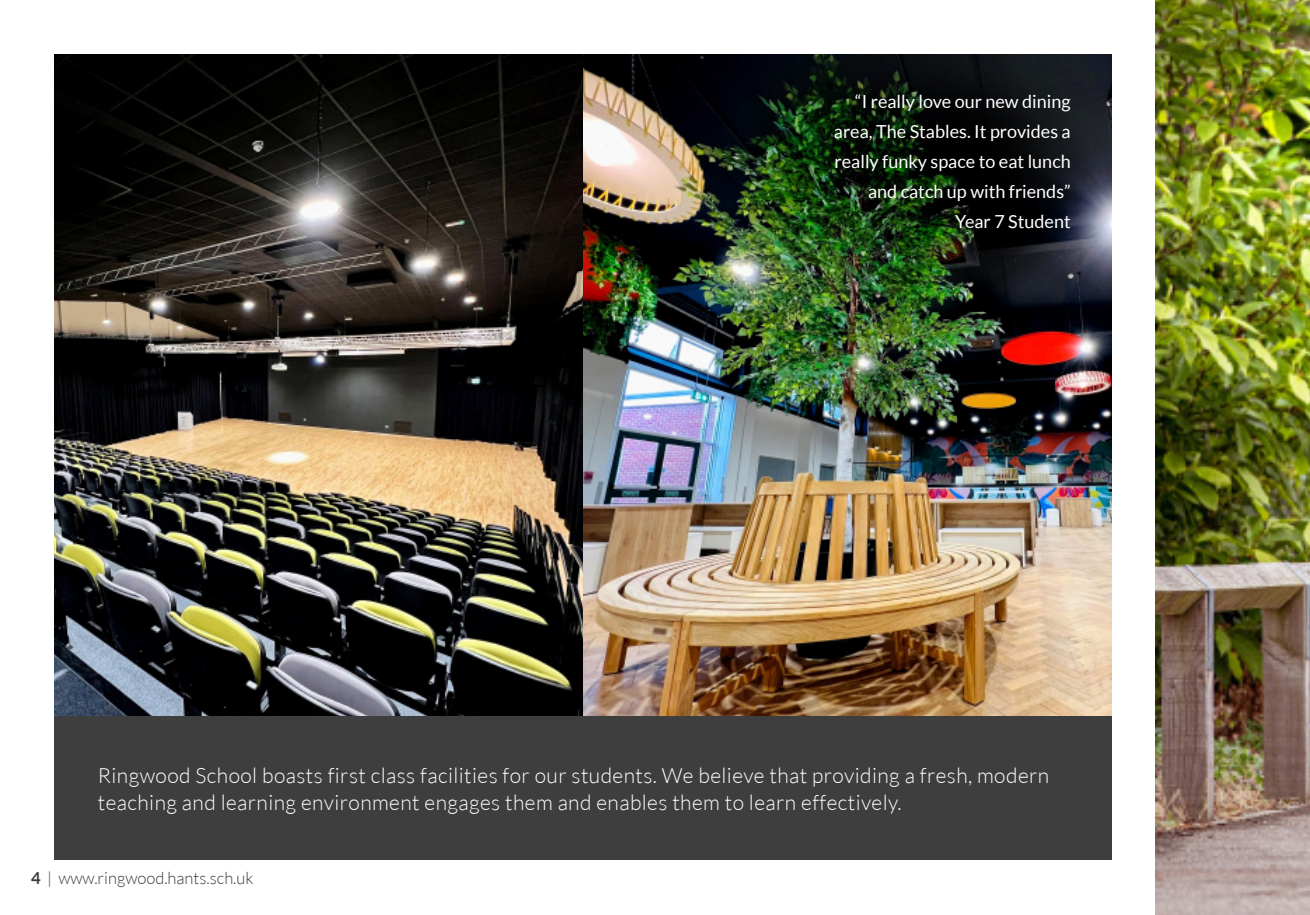
<style>
.page{position:relative;width:1310px;height:915px;background:#fff}
.page>*{position:absolute;margin:0;border:0;box-sizing:border-box;transform-origin:0 0}
.t1{font:300 21px/27px "Lato";letter-spacing:.02em;color:#fff}
.t2{font:18px/30px "Lato";color:#fff;text-align:right}
.t3{font:300 16.5px "Lato";color:#3e3e3f}
.s1{font-weight:700}
</style>
<div class="page">
<img style="left:54px;top:54px;width:1057px;height:662px">
<img style="left:1155px;top:0;width:155px;height:914px">
<div style="left:54px;top:716px;width:1057px;height:143px;background:#3e3e3f"></div>
<p class="t2" style="left:834px;top:86px;width:238px">“I really love our new dining area, The Stables. It provides a really funky space to eat lunch and catch up with friends”</p>
<p class="t2" style="left:955px;top:206px;width:117px">Year 7 Student</p>
<p class="t1" style="left:98px;top:762px;width:953px">Ringwood School boasts first class facilities for our students. We believe that providing a fresh, modern teaching and learning environment engages them and enables them to learn effectively.</p>
<p class="t3" style="left:31px;top:869px;width:224px"><span class="s1">4</span> | www.ringwood.hants.sch.uk</p>
</div>
